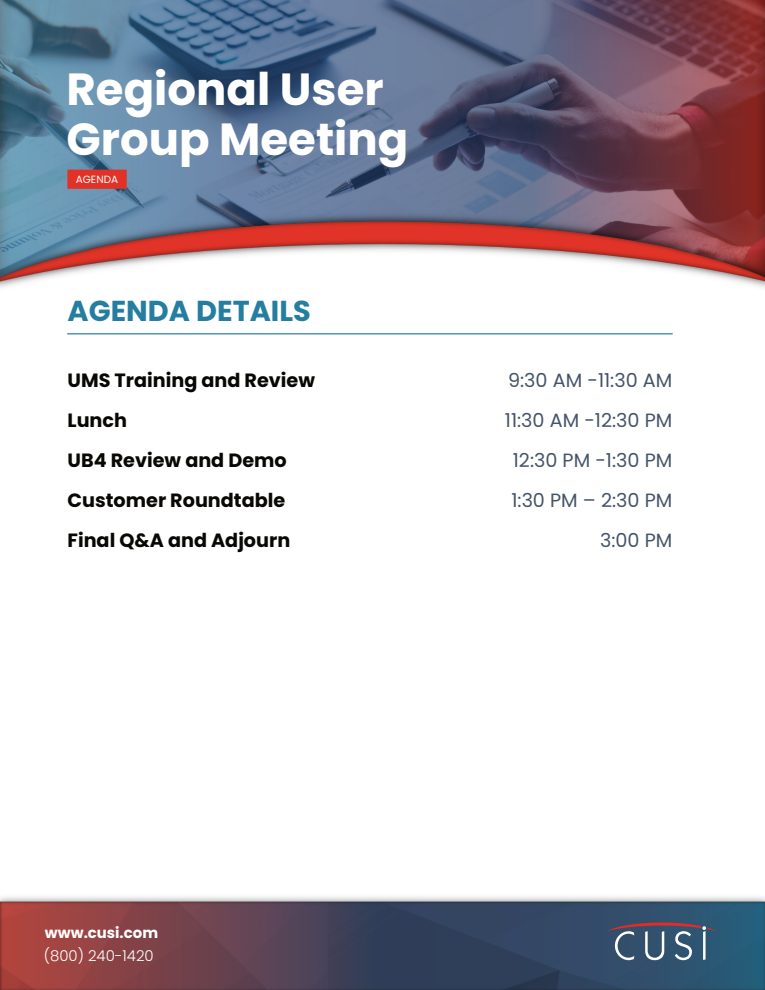
<style>
.page{position:relative;width:765px;height:990px;background:#fff}
.page>*{position:absolute;margin:0;border:0;box-sizing:border-box;transform-origin:0 0}
.t1{font:700 45px/49.5px "Poppins";color:#fff}
.t2{font:700 28.8px "Poppins";color:#257da0}
.t3{font:700 19.2px/40px "Poppins";color:#080704}
.t4{font:19.2px/40px "Poppins";color:#465469;text-align:right}
.t5{font:300 14.92px "Poppins";color:#fff}
.t6{font:700 14.92px "Poppins";color:#fff}
.t7{font:10.48px "Poppins";color:#fff}
</style>
<div class="page">
<img style="left:0;top:902px;width:765px;height:88px">
<svg style="left:607px;top:923px;width:109px;height:37px;background:#55667d"></svg>
<img style="left:0;top:0;width:765px;height:209px">
<img style="left:0;top:209px;width:765px;height:79px">
<div style="left:67px;top:170px;width:60px;height:19px;background:#e23126"></div>
<hr style="left:68px;top:333px;width:604px;height:1px;background:#257da0">
<h1 class="t1" style="left:67px;top:65px;width:343px">Regional User<br>Group Meeting</h1>
<p class="t7" style="left:76px;top:172px;width:44px">AGENDA</p>
<h2 class="t2" style="left:68px;top:291px;width:245px">AGENDA DETAILS</h2>
<p class="t3" style="left:68px;top:360px;width:249px">UMS Training and Review<br>Lunch<br>UB4 Review and Demo<br>Customer Roundtable<br>Final Q&amp;A and Adjourn</p>
<p class="t4" style="left:505px;top:360px;width:169px">9:30 AM -11:30 AM<br>11:30 AM -12:30 PM<br>12:30 PM -1:30 PM<br>1:30 PM – 2:30 PM<br>3:00 PM</p>
<p class="t6" style="left:45px;top:922px;width:115px">www.cusi.com</p>
<p class="t5" style="left:44px;top:945px;width:112px">(800) 240-1420</p>
</div>
